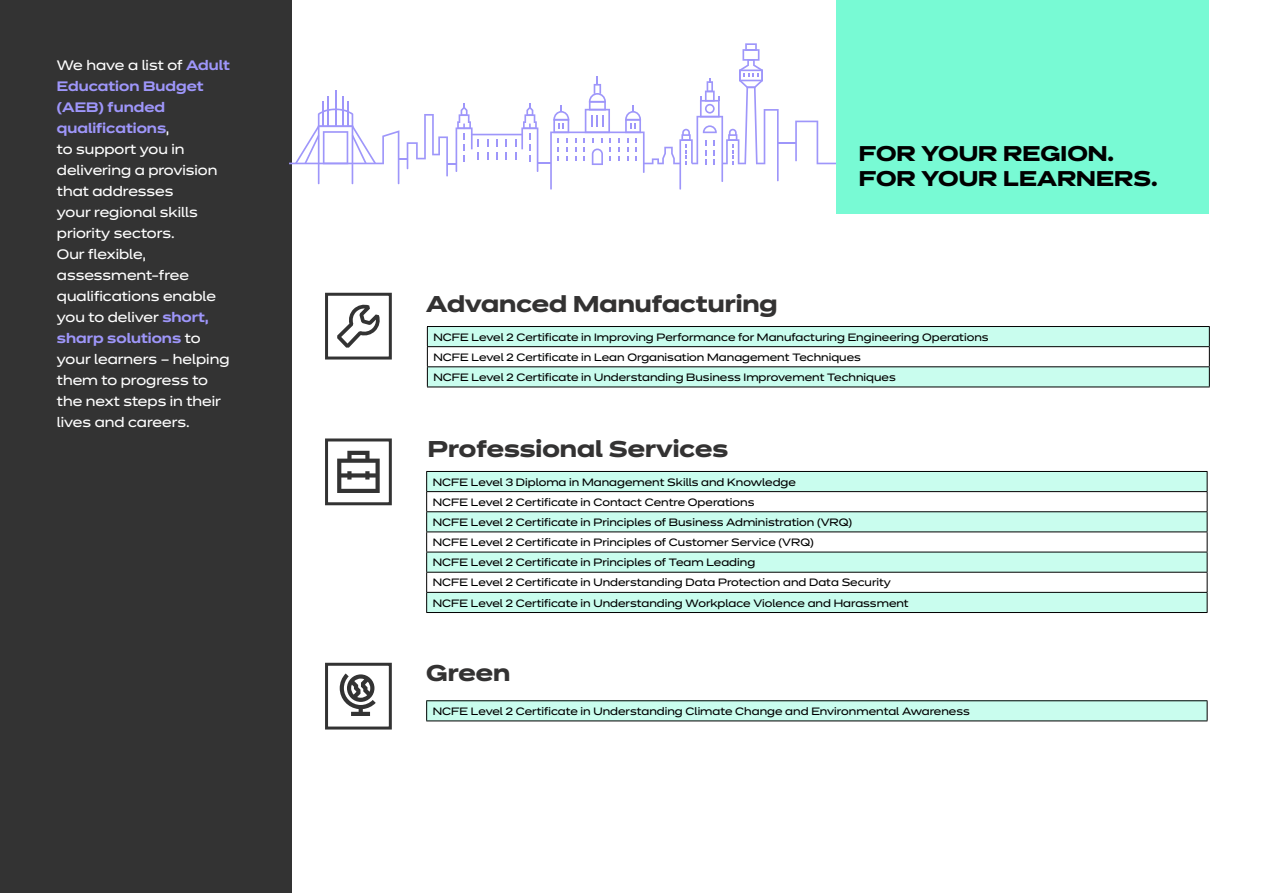
<style>
.page{position:relative;width:1263px;height:893px;background:#fff}
.page>*{position:absolute;margin:0;border:0;box-sizing:border-box;transform-origin:0 0}
.t1{font:700 22.5px "Dinamit";color:#333232}
.t2{font:700 21px/25.5px "Dinamit";color:#000}
.t3{font:13.5px/21px "Dinamit";color:#fff}
.t4{font:10.5px/20.1px "Dinamit";color:#000}
.s1{font-weight:600;color:#9e96fa}
</style>
<div class="page">
<div style="left:427px;top:701px;width:780px;height:20px;background:#c9fdee"></div>
<hr style="left:426px;top:700px;width:781px;height:1px;background:#000">
<svg style="left:426px;top:701px;width:1px;height:19px"></svg>
<svg style="left:1207px;top:701px;width:1px;height:19px"></svg>
<hr style="left:426px;top:720px;width:781px;height:1px;background:#000">
<div style="left:325px;top:293px;width:67px;height:67px;border:3px solid #333"></div>
<div style="left:325px;top:438px;width:67px;height:67px;border:3px solid #333"></div>
<div style="left:325px;top:663px;width:67px;height:66px;border:3px solid #333"></div>
<svg style="left:428px;top:327px;width:781px;height:60px;fill:#c9fdee"></svg>
<hr style="left:427px;top:326px;width:783px;height:1px;background:#000">
<hr style="left:427px;top:346px;width:783px;height:1px;background:#000">
<hr style="left:427px;top:366px;width:783px;height:1px;background:#000">
<svg style="left:427px;top:327px;width:1px;height:60px"></svg>
<svg style="left:1209px;top:327px;width:1px;height:60px"></svg>
<hr style="left:427px;top:387px;width:783px;height:1px;background:#000">
<svg style="left:427px;top:472px;width:780px;height:140px;fill:#c9fdee"></svg>
<hr style="left:426px;top:471px;width:781px;height:1px;background:#000">
<hr style="left:426px;top:491px;width:781px;height:1px;background:#000">
<hr style="left:426px;top:511px;width:781px;height:1px;background:#000">
<hr style="left:426px;top:531px;width:781px;height:1px;background:#000">
<hr style="left:426px;top:552px;width:781px;height:1px;background:#000">
<hr style="left:426px;top:572px;width:781px;height:1px;background:#000">
<hr style="left:426px;top:592px;width:781px;height:1px;background:#000">
<svg style="left:426px;top:472px;width:1px;height:140px"></svg>
<svg style="left:1207px;top:472px;width:1px;height:140px"></svg>
<hr style="left:426px;top:612px;width:781px;height:1px;background:#000">
<div style="left:0;top:0;width:291px;height:893px;background:#333"></div>
<svg style="left:337px;top:304px;width:43px;height:44px"></svg>
<svg style="left:340px;top:673px;width:36px;height:43px"></svg>
<svg style="left:337px;top:451px;width:43px;height:42px"></svg>
<hr style="left:471px;top:134px;width:52px;height:1px;background:#9e96fa">
<svg style="left:496px;top:139px;width:2px;height:21px"></svg>
<svg style="left:487px;top:139px;width:1px;height:21px"></svg>
<svg style="left:506px;top:139px;width:1px;height:21px"></svg>
<svg style="left:289px;top:103px;width:190px;height:81px"></svg>
<hr style="left:335px;top:90px;width:1px;height:36px;background:#9e96fa">
<hr style="left:328px;top:96px;width:1px;height:30px;background:#9e96fa">
<hr style="left:322px;top:101px;width:2px;height:25px;background:#9e96fa">
<hr style="left:342px;top:96px;width:2px;height:30px;background:#9e96fa">
<hr style="left:347px;top:101px;width:2px;height:25px;background:#9e96fa">
<svg style="left:515px;top:43px;width:321px;height:147px"></svg>
<div style="left:836px;top:0;width:373px;height:213px;background:#78fad4"></div>
<p class="t3" style="left:57px;top:53px;width:175px">We have a list of <span class="s1">Adult<br>Education Budget (AEB) funded qualifications</span>,<br>to support you in delivering a provision that addresses<br>your regional skills priority sectors.<br>Our flexible, assessment-free qualifications enable you to deliver <span class="s1">short, sharp solutions</span> to your learners – helping them to progress to the next steps in their lives and careers.</p>
<h1 class="t1" style="left:426px;top:284px;width:353px">Advanced Manufacturing</h1>
<h2 class="t2" style="left:859px;top:138px;width:300px">FOR YOUR REGION.<br>FOR YOUR LEARNERS.</h2>
<p class="t4" style="left:433px;top:326px;width:557px">NCFE Level 2 Certificate in Improving Performance for Manufacturing Engineering Operations<br>NCFE Level 2 Certificate in Lean Organisation Management Techniques<br>NCFE Level 2 Certificate in Understanding Business Improvement Techniques</p>
<h1 class="t1" style="left:428px;top:429px;width:302px">Professional Services</h1>
<p class="t4" style="left:433px;top:471px;width:478px">NCFE Level 3 Diploma in Management Skills and Knowledge<br>NCFE Level 2 Certificate in Contact Centre Operations<br>NCFE Level 2 Certificate in Principles of Business Administration (VRQ)<br>NCFE Level 2 Certificate in Principles of Customer Service (VRQ)<br>NCFE Level 2 Certificate in Principles of Team Leading<br>NCFE Level 2 Certificate in Understanding Data Protection and Data Security NCFE Level 2 Certificate in Understanding Workplace Violence and Harassment</p>
<h1 class="t1" style="left:426px;top:653px;width:86px">Green</h1>
<p class="t4" style="left:433px;top:700px;width:539px">NCFE Level 2 Certificate in Understanding Climate Change and Environmental Awareness</p>
</div>
